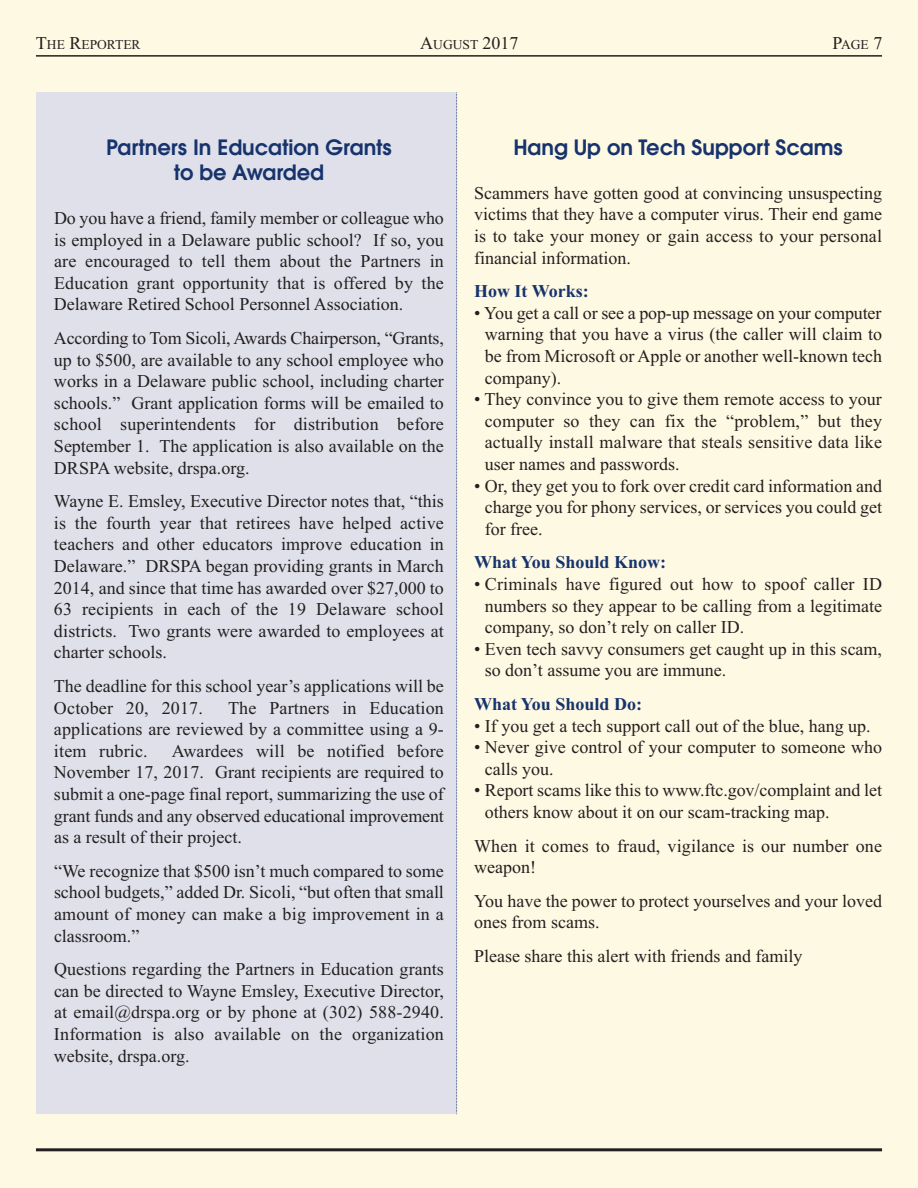
<style>
.page{position:relative;width:918px;height:1188px;background:#fef9e2}
.page>*{position:absolute;margin:0;border:0;box-sizing:border-box;transform-origin:0 0}
.t1{font:600 21px/25.2px "Avant Garde";color:#17336d;text-align:center}
.t2{font:18px/21.6px "Times New Roman";color:#231f20;text-align:justify}
.t3{font:700 18px "Times New Roman";color:#17336d}
.t4{font:13.5px "Times New Roman";color:#231f20}
.s1{font-size:18px}
.s2{font-size:13.5px}
</style>
<div class="page">
<hr style="left:36px;top:1148px;width:846px;height:3px;background:#231f20">
<hr style="left:36px;top:55px;width:846px;height:2px;background:#231f20">
<div style="left:36px;top:93px;width:421px;height:1021px;background:#dfe0ea"></div>
<svg style="left:456px;top:92px;width:1px;height:1023px"></svg>
<p class="t4" style="left:36px;top:36px;width:106px"><span class="s1">T</span>HE <span class="s1">R</span>EPORTER</p>
<p class="t2" style="left:420px;top:32px;width:100px">A<span class="s2">UGUST</span> 2017</p>
<p class="t4" style="left:832px;top:36px;width:52px"><span class="s1">P</span>AGE <span class="s1">7</span></p>
<p class="t1" style="left:106px;top:137px;width:287px">Partners In Education Grants to be Awarded</p>
<p class="t2" style="left:54px;top:207px;width:391px">Do you have a friend, family member or colleague who is employed in a Delaware public school? If so, you are encouraged to tell them about the Partners in Education grant opportunity that is offered by the Delaware Retired School Personnel Association.</p>
<p class="t2" style="left:54px;top:327px;width:391px">According to Tom Sicoli, Awards Chairperson, “Grants, up to $500, are available to any school employee who works in a Delaware public school, including charter schools.” Grant application forms will be emailed to school superintendents for distribution before September 1. The application is also available on the DRSPA website, drspa.org.</p>
<p class="t2" style="left:54px;top:490px;width:391px">Wayne E. Emsley, Executive Director notes that, “this is the fourth year that retirees have helped active teachers and other educators improve education in Delaware.” DRSPA began providing grants in March 2014, and since that time has awarded over $27,000 to 63 recipients in each of the 19 Delaware school districts. Two grants were awarded to employees at charter schools.</p>
<p class="t2" style="left:54px;top:675px;width:391px">The deadline for this school year’s applications will be<br>October 20, 2017.</p>
<p class="t2" style="left:54px;top:697px;width:391px;text-indent:174px">The Partners in Education applications are reviewed by a committee using a 9- item rubric.</p>
<p class="t2" style="left:54px;top:740px;width:391px;text-indent:118px">Awardees will be notified before November 17, 2017. Grant recipients are required to submit a one-page final report, summarizing the use of grant funds and any observed educational improvement as a result of their project.</p>
<p class="t2" style="left:54px;top:860px;width:391px">“We recognize that $500 isn’t much compared to some school budgets,” added Dr. Sicoli, “but often that small amount of money can make a big improvement in a classroom.”</p>
<p class="t2" style="left:54px;top:958px;width:391px">Questions regarding the Partners in Education grants can be directed to Wayne Emsley, Executive Director, at email@drspa.org or by phone at (302) 588-2940.<br>Information is also available on the organization website, drspa.org.</p>
<p class="t1" style="left:513px;top:137px;width:331px">Hang Up on Tech Support Scams</p>
<p class="t2" style="left:474px;top:182px;width:409px">Scammers have gotten good at convincing unsuspecting victims that they have a computer virus. Their end game is to take your money or gain access to your personal financial information.</p>
<p class="t3" style="left:474px;top:280px;width:116px">How It Works:</p>
<p class="t2" style="left:485px;top:302px;width:399px;text-indent:-11px">• You get a call or see a pop-up message on your computer warning that you have a virus (the caller will claim to be from Microsoft or Apple or another well-known tech company).</p>
<p class="t2" style="left:485px;top:388px;width:399px;text-indent:-11px">• They convince you to give them remote access to your computer so they can fix the “problem,” but they actually install malware that steals sensitive data like user names and passwords.</p>
<p class="t2" style="left:485px;top:475px;width:399px;text-indent:-11px">• Or, they get you to fork over credit card information and charge you for phony services, or services you could get for free.</p>
<p class="t3" style="left:474px;top:552px;width:193px">What You Should Know:</p>
<p class="t2" style="left:485px;top:573px;width:399px;text-indent:-11px">• Criminals have figured out how to spoof caller ID numbers so they appear to be calling from a legitimate company, so don’t rely on caller ID.</p>
<p class="t2" style="left:485px;top:638px;width:399px;text-indent:-11px">• Even tech savvy consumers get caught up in this scam, so don’t assume you are immune.</p>
<p class="t3" style="left:474px;top:693px;width:169px">What You Should Do:</p>
<p class="t2" style="left:474px;top:715px;width:398px">• If you get a tech support call out of the blue, hang up.</p>
<p class="t2" style="left:485px;top:736px;width:399px;text-indent:-11px">• Never give control of your computer to someone who calls you.</p>
<p class="t2" style="left:485px;top:779px;width:399px;text-indent:-11px">• Report scams like this to www.ftc.gov/complaint and let others know about it on our scam-tracking map.</p>
<p class="t2" style="left:474px;top:835px;width:409px">When it comes to fraud, vigilance is our number one weapon!</p>
<p class="t2" style="left:474px;top:890px;width:409px">You have the power to protect yourselves and your loved ones from scams.</p>
<p class="t2" style="left:474px;top:945px;width:330px">Please share this alert with friends and family</p>
</div>
